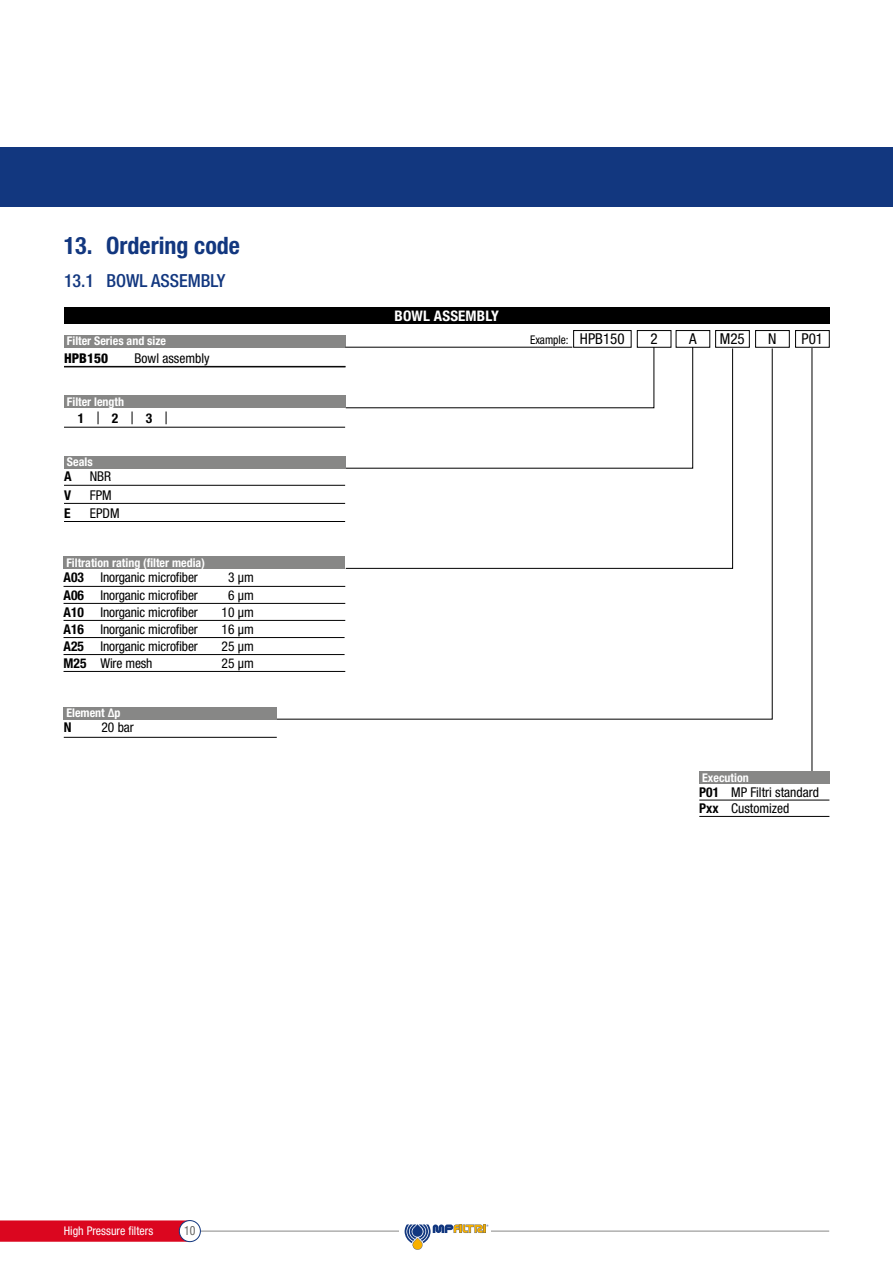
<style>
.page{position:relative;width:893px;height:1263px;background:#fff}
.page>*{position:absolute;margin:0;border:0;box-sizing:border-box;transform-origin:0 0}
.t1{font:700 condensed 24px "Helvetica Neue LT Std";color:#12377f}
.t2{font:500 condensed 18px "Helvetica Neue LT Std";color:#12377f}
.t3{font:condensed 15px "Helvetica Neue LT Std";color:#000}
.t4{font:700 condensed 14.55px "Helvetica Neue LT Std";letter-spacing:.01em;color:#fff}
.t5{font:condensed 13.5px/15.9px "Helvetica Neue LT Std";letter-spacing:-.01em;color:#000}
.t6{font:700 condensed 13.5px/15.9px "Helvetica Neue LT Std";color:#000}
.t7{font:800 condensed 13.5px "Helvetica Neue LT Std";color:#000}
.t8{font:condensed 12.75px "Helvetica Neue LT Std";color:#636362;scale:.92 1}
.t9{font:700 condensed 12px "Helvetica Neue LT Std";color:#fff}
.t10{font:condensed 12px "Helvetica Neue LT Std";color:#fff}
.t11{font:condensed 12px "Helvetica Neue LT Std";color:#000;scale:.95 1}
</style>
<div class="page">
<hr style="left:200px;top:1231px;width:629px;height:1px;background:#878786">
<svg style="left:0;top:1220px;width:195px;height:22px;background:#db0e26"></svg>
<div style="left:179px;top:1220px;width:21px;height:21px;background:#fff;border-radius:50%"></div>
<div style="left:179px;top:1220px;width:21px;height:22px;border:1px solid #12377f;border-radius:50%"></div>
<div style="left:399px;top:1228px;width:92px;height:6px;background:#fff"></div>
<svg style="left:405px;top:1224px;width:83px;height:26px"></svg>
<div style="left:0;top:147px;width:893px;height:59px;background:#12377f"></div>
<svg style="left:276px;top:348px;width:497px;height:372px"></svg>
<svg style="left:345px;top:346px;width:348px;height:123px"></svg>
<hr style="left:812px;top:348px;width:1px;height:423px;background:#000">
<div style="left:64px;top:307px;width:765px;height:17px;background:#000"></div>
<div style="left:64px;top:335px;width:282px;height:12px;background:#878786"></div>
<div style="left:573px;top:330px;width:58px;height:17px;border:1px solid #000"></div>
<div style="left:637px;top:330px;width:34px;height:17px;border:1px solid #000"></div>
<div style="left:755px;top:330px;width:34px;height:17px;border:1px solid #000"></div>
<div style="left:676px;top:330px;width:34px;height:17px;border:1px solid #000"></div>
<div style="left:715px;top:330px;width:34px;height:17px;border:1px solid #000"></div>
<div style="left:795px;top:330px;width:34px;height:17px;border:1px solid #000"></div>
<hr style="left:345px;top:347px;width:227px;height:1px;background:#000">
<div style="left:64px;top:395px;width:281px;height:13px;background:#878786"></div>
<hr style="left:64px;top:366px;width:281px;height:1px;background:#000">
<hr style="left:64px;top:367px;width:281px;height:1px;background:#000">
<div style="left:64px;top:456px;width:281px;height:12px;background:#878786"></div>
<hr style="left:64px;top:485px;width:281px;height:1px;background:#000">
<hr style="left:64px;top:503px;width:281px;height:1px;background:#000">
<hr style="left:64px;top:521px;width:281px;height:1px;background:#000">
<div style="left:699px;top:771px;width:130px;height:13px;background:#878786"></div>
<hr style="left:699px;top:800px;width:130px;height:1px;background:#000">
<hr style="left:699px;top:816px;width:130px;height:1px;background:#000">
<div style="left:64px;top:707px;width:213px;height:12px;background:#878786"></div>
<hr style="left:64px;top:737px;width:213px;height:1px;background:#000">
<hr style="left:64px;top:671px;width:281px;height:1px;background:#000">
<hr style="left:64px;top:637px;width:281px;height:1px;background:#000">
<hr style="left:64px;top:654px;width:281px;height:1px;background:#000">
<div style="left:64px;top:556px;width:281px;height:13px;background:#878786"></div>
<hr style="left:64px;top:586px;width:281px;height:1px;background:#000">
<hr style="left:64px;top:620px;width:281px;height:1px;background:#000">
<hr style="left:64px;top:603px;width:281px;height:1px;background:#000">
<hr style="left:64px;top:427px;width:281px;height:1px;background:#000">
<svg style="left:98px;top:411px;width:1px;height:13px"></svg>
<svg style="left:132px;top:411px;width:1px;height:13px"></svg>
<svg style="left:166px;top:411px;width:1px;height:13px"></svg>
<h1 class="t1" style="left:64px;top:231px;width:178px">13. Ordering code</h1>
<h2 class="t2" style="left:64px;top:270px;width:163px">13.1 BOWL ASSEMBLY</h2>
<p class="t4" style="left:395px;top:307px;width:106px">BOWL ASSEMBLY</p>
<p class="t9" style="left:67px;top:334px;width:101px">Filter Series and size</p>
<p class="t3" style="left:580px;top:330px;width:46px">HPB150</p>
<p class="t3" style="left:650px;top:330px;width:9px">2</p>
<p class="t3" style="left:689px;top:330px;width:9px">A</p>
<p class="t3" style="left:720px;top:330px;width:26px">M25</p>
<p class="t3" style="left:768px;top:330px;width:10px">N</p>
<p class="t3" style="left:801px;top:330px;width:23px">P01</p>
<p class="t11" style="left:530px;top:333px;width:42px">Example:</p>
<p class="t7" style="left:64px;top:350px;width:46px">HPB150</p>
<p class="t5" style="left:134px;top:350px;width:77px">Bowl assembly</p>
<p class="t9" style="left:67px;top:394px;width:59px">Filter length</p>
<p class="t6" style="left:78px;top:410px;width:8px">1</p>
<p class="t6" style="left:112px;top:410px;width:8px">2</p>
<p class="t6" style="left:146px;top:410px;width:8px">3</p>
<p class="t9" style="left:67px;top:455px;width:27px">Seals</p>
<p class="t6" style="left:64px;top:468px;width:9px">A</p>
<p class="t5" style="left:90px;top:468px;width:23px">NBR</p>
<p class="t6" style="left:64px;top:487px;width:9px">V</p>
<p class="t5" style="left:90px;top:487px;width:23px">FPM</p>
<p class="t6" style="left:64px;top:505px;width:8px">E</p>
<p class="t5" style="left:90px;top:505px;width:31px">EPDM</p>
<p class="t9" style="left:66px;top:555px;width:140px">Filtration rating (filter media)</p>
<p class="t6" style="left:64px;top:569px;width:22px">A03</p>
<p class="t6" style="left:64px;top:604px;width:22px">A10</p>
<p class="t5" style="left:100px;top:570px;width:99px">Inorganic microfiber</p>
<p class="t5" style="left:228px;top:570px;width:27px">3 µm</p>
<p class="t5" style="left:100px;top:604px;width:99px">Inorganic microfiber</p>
<p class="t5" style="left:222px;top:604px;width:34px">10 µm</p>
<p class="t5" style="left:100px;top:587px;width:99px">Inorganic microfiber</p>
<p class="t5" style="left:228px;top:587px;width:27px">6 µm</p>
<p class="t6" style="left:64px;top:587px;width:22px">A06</p>
<p class="t6" style="left:64px;top:620px;width:22px;line-height:17px">A16<br>A25</p>
<p class="t6" style="left:64px;top:655px;width:24px">M25</p>
<p class="t5" style="left:100px;top:621px;width:99px">Inorganic microfiber</p>
<p class="t5" style="left:222px;top:621px;width:34px">16 µm</p>
<p class="t5" style="left:100px;top:638px;width:99px">Inorganic microfiber</p>
<p class="t5" style="left:222px;top:638px;width:34px">25 µm</p>
<p class="t5" style="left:100px;top:655px;width:54px">Wire mesh</p>
<p class="t5" style="left:222px;top:655px;width:34px">25 µm</p>
<p class="t9" style="left:66px;top:706px;width:56px">Element ∆p</p>
<p class="t6" style="left:64px;top:719px;width:9px">N</p>
<p class="t5" style="left:102px;top:719px;width:34px">20 bar</p>
<p class="t10" style="left:64px;top:1223px;width:91px">High Pressure filters</p>
<p class="t8" style="left:184px;top:1223px;width:14px">10</p>
<p class="t9" style="left:702px;top:770px;width:48px">Execution</p>
<p class="t6" style="left:699px;top:784px;width:21px">P01<br>Pxx</p>
<p class="t5" style="left:731px;top:784px;width:89px">MP Filtri standard<br>Customized</p>
</div>
